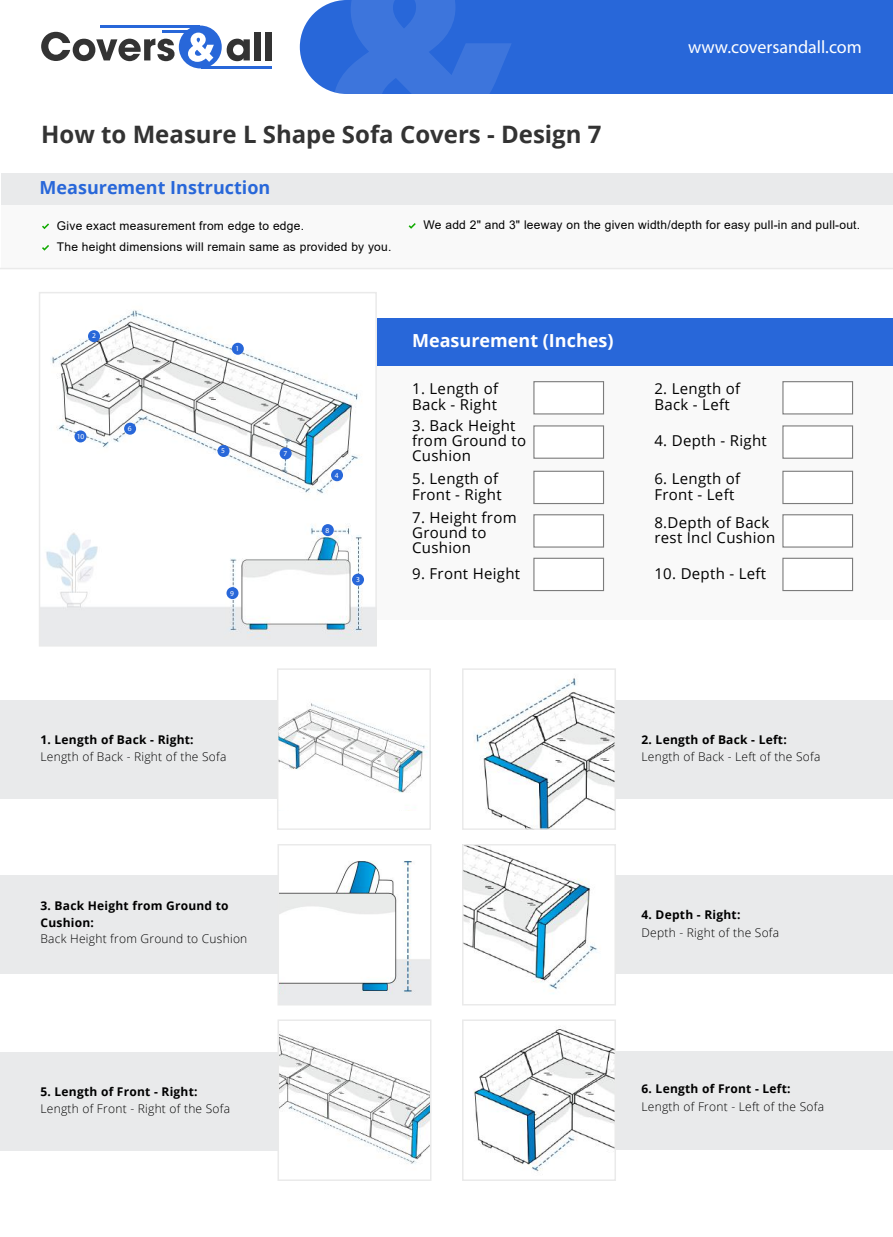
<style>
.page{position:relative;width:893px;height:1237px;background:#fff}
.page>*{position:absolute;margin:0;border:0;box-sizing:border-box;transform-origin:0 0}
.t1{font:700 24px "Open Sans";color:#333}
.t2{font:700 18px "Open Sans";color:#2867d9}
.t3{font:18px "Myriad Pro";color:#fff}
.t4{font:700 18px "Open Sans";color:#fff}
.t5{font:15px/15px "Open Sans";letter-spacing:.02em;color:#000}
.t6{font:300 12px "Open Sans";letter-spacing:.02em;color:#000}
.t7{font:12px "Arial";letter-spacing:.02em;color:#000}
.t8{font:700 12px/16.5px "Open Sans";letter-spacing:.02em;color:#000}
.t9{font:7.5px "Myriad Pro";color:#fff}
</style>
<div class="page">
<div style="left:0;top:700px;width:293px;height:98px;background:#e9eaeb"></div>
<img style="left:280px;top:700px;width:148px;height:111px">
<div style="left:277px;top:668px;width:154px;height:162px;border:2px solid #eaeaea"></div>
<div style="left:0;top:876px;width:293px;height:98px;background:#e9eaeb"></div>
<img style="left:280px;top:860px;width:148px;height:142px">
<div style="left:277px;top:844px;width:154px;height:161px;border:2px solid #eaeaea"></div>
<div style="left:0;top:1052px;width:293px;height:98px;background:#e9eaeb"></div>
<img style="left:280px;top:1034px;width:148px;height:130px">
<div style="left:277px;top:1019px;width:154px;height:162px;border:2px solid #eaeaea"></div>
<div style="left:600px;top:700px;width:293px;height:98px;background:#e9eaeb"></div>
<img style="left:475px;top:678px;width:138px;height:149px">
<div style="left:462px;top:668px;width:154px;height:162px;border:2px solid #eaeaea"></div>
<div style="left:600px;top:876px;width:293px;height:98px;background:#e9eaeb"></div>
<img style="left:465px;top:847px;width:148px;height:147px">
<div style="left:462px;top:844px;width:154px;height:161px;border:2px solid #eaeaea"></div>
<div style="left:600px;top:1051px;width:293px;height:98px;background:#e9eaeb"></div>
<img style="left:473px;top:1029px;width:140px;height:143px">
<div style="left:462px;top:1019px;width:154px;height:162px;border:2px solid #eaeaea"></div>
<div style="left:300px;top:0;width:593px;height:94px;background:#2867d9"></div>
<svg style="left:333px;top:0;width:179px;height:94px"></svg>
<svg style="left:41px;top:32px;width:134px;height:29px"></svg>
<svg style="left:227px;top:39px;width:23px;height:22px"></svg>
<div style="left:254px;top:32px;width:7px;height:28px;background:#333"></div>
<div style="left:265px;top:32px;width:7px;height:28px;background:#333"></div>
<hr style="left:101px;top:26px;width:99px;height:2px;background:#2867d9">
<hr style="left:162px;top:31px;width:38px;height:2px;background:#2867d9">
<hr style="left:201px;top:66px;width:71px;height:2px;background:#2867d9">
<div style="left:179px;top:26px;width:43px;height:42px;background:#2867d9;border-radius:50%"></div>
<svg style="left:188px;top:33px;width:26px;height:29px"></svg>
<div style="left:326px;top:318px;width:567px;height:302px;background:#f9f9f9"></div>
<div style="left:326px;top:318px;width:567px;height:48px;background:#2867d9"></div>
<div style="left:533px;top:381px;width:71px;height:33px;background:#fff;border:1px solid #7c7c7c"></div>
<div style="left:533px;top:425px;width:71px;height:34px;background:#fff;border:1px solid #7c7c7c"></div>
<div style="left:533px;top:471px;width:71px;height:33px;background:#fff;border:1px solid #7c7c7c"></div>
<div style="left:533px;top:514px;width:71px;height:34px;background:#fff;border:1px solid #7c7c7c"></div>
<div style="left:782px;top:381px;width:71px;height:33px;background:#fff;border:1px solid #7c7c7c"></div>
<div style="left:782px;top:425px;width:71px;height:34px;background:#fff;border:1px solid #7c7c7c"></div>
<div style="left:782px;top:471px;width:71px;height:33px;background:#fff;border:1px solid #7c7c7c"></div>
<div style="left:782px;top:514px;width:71px;height:34px;background:#fff;border:1px solid #7c7c7c"></div>
<div style="left:533px;top:558px;width:71px;height:33px;background:#fff;border:1px solid #7c7c7c"></div>
<div style="left:782px;top:558px;width:71px;height:33px;background:#fff;border:1px solid #7c7c7c"></div>
<img style="left:42px;top:310px;width:332px;height:333px">
<div style="left:39px;top:292px;width:338px;height:354px;border:2px solid #eaeaea"></div>
<div style="left:232px;top:343px;width:12px;height:12px;background:#2867d9;border-radius:50%"></div>
<div style="left:88px;top:330px;width:12px;height:12px;background:#2867d9;border-radius:50%"></div>
<div style="left:331px;top:469px;width:12px;height:12px;background:#2867d9;border-radius:50%"></div>
<div style="left:218px;top:445px;width:12px;height:12px;background:#2867d9;border-radius:50%"></div>
<div style="left:124px;top:423px;width:12px;height:12px;background:#2867d9;border-radius:50%"></div>
<div style="left:280px;top:447px;width:12px;height:12px;background:#2867d9;border-radius:50%"></div>
<div style="left:352px;top:574px;width:12px;height:12px;background:#2867d9;border-radius:50%"></div>
<div style="left:322px;top:524px;width:12px;height:12px;background:#2867d9;border-radius:50%"></div>
<div style="left:226px;top:587px;width:12px;height:12px;background:#2867d9;border-radius:50%"></div>
<div style="left:74px;top:430px;width:12px;height:12px;background:#2867d9;border-radius:50%"></div>
<div style="left:2px;top:173px;width:891px;height:32px;background:#e9eaeb"></div>
<div style="left:2px;top:205px;width:891px;height:63px;background:#f9f9f9"></div>
<svg style="left:409px;top:223px;width:7px;height:6px"></svg>
<svg style="left:42px;top:223px;width:7px;height:6px"></svg>
<svg style="left:42px;top:245px;width:7px;height:6px"></svg>
<hr style="left:0;top:268px;width:893px;height:1px;background:#eaeaea">
<p class="t3" style="left:688px;top:36px;width:175px">www.coversandall.com</p>
<h1 class="t1" style="left:41px;top:118px;width:562px">How to Measure L Shape Sofa Covers - Design 7</h1>
<p class="t2" style="left:40px;top:175px;width:232px">Measurement Instruction</p>
<p class="t7" style="left:57px;top:217px;width:249px">Give exact measurement from edge to edge.</p>
<p class="t7" style="left:424px;top:217px;width:438px">We add 2" and 3" leeway on the given width/depth for easy pull-in and pull-out.</p>
<p class="t7" style="left:57px;top:238px;width:336px">The height dimensions will remain same as provided by you.</p>
<p class="t9" style="left:92px;top:331px;width:5px">2</p>
<p class="t9" style="left:77px;top:432px;width:9px">10</p>
<p class="t9" style="left:128px;top:424px;width:5px">6</p>
<p class="t9" style="left:236px;top:344px;width:5px">1</p>
<p class="t9" style="left:221px;top:446px;width:5px">5</p>
<p class="t9" style="left:230px;top:588px;width:5px">9</p>
<p class="t9" style="left:283px;top:449px;width:5px">7</p>
<p class="t9" style="left:335px;top:470px;width:5px">4</p>
<p class="t9" style="left:326px;top:525px;width:5px">8</p>
<p class="t9" style="left:356px;top:574px;width:5px">3</p>
<p class="t4" style="left:412px;top:328px;width:203px">Measurement (Inches)</p>
<p class="t5" style="left:412px;top:380px;width:87px;line-height:16.5px">1. Length of<br>Back - Right</p>
<p class="t5" style="left:412px;top:418px;width:115px">3. Back Height from Ground to<br>Cushion</p>
<p class="t5" style="left:412px;top:469px;width:91px;line-height:16.5px">5. Length of<br>Front - Right</p>
<p class="t5" style="left:412px;top:510px;width:106px">7. Height from<br>Ground to<br>Cushion</p>
<p class="t5" style="left:654px;top:380px;width:87px;line-height:16.5px">2. Length of<br>Back - Left</p>
<p class="t5" style="left:654px;top:433px;width:114px">4. Depth - Right</p>
<p class="t5" style="left:654px;top:469px;width:87px;line-height:16.5px">6. Length of<br>Front - Left</p>
<p class="t5" style="left:654px;top:514px;width:123px">8.Depth of Back rest Incl Cushion</p>
<p class="t5" style="left:412px;top:565px;width:109px">9. Front Height</p>
<p class="t5" style="left:654px;top:565px;width:113px">10. Depth - Left</p>
<p class="t8" style="left:40px;top:731px;width:155px">1. Length of Back - Right:</p>
<p class="t6" style="left:40px;top:748px;width:187px">Length of Back - Right of the Sofa</p>
<p class="t8" style="left:40px;top:897px;width:190px">3. Back Height from Ground to<br>Cushion:</p>
<p class="t6" style="left:40px;top:931px;width:208px">Back Height from Ground to Cushion</p>
<p class="t8" style="left:40px;top:1083px;width:159px">5. Length of Front - Right:</p>
<p class="t6" style="left:40px;top:1100px;width:191px">Length of Front - Right of the Sofa</p>
<p class="t8" style="left:641px;top:731px;width:147px">2. Length of Back - Left:</p>
<p class="t6" style="left:641px;top:748px;width:180px">Length of Back - Left of the Sofa</p>
<p class="t8" style="left:641px;top:906px;width:100px">4. Depth - Right:</p>
<p class="t6" style="left:641px;top:925px;width:139px">Depth - Right of the Sofa</p>
<p class="t8" style="left:641px;top:1080px;width:151px">6. Length of Front - Left:</p>
<p class="t6" style="left:641px;top:1099px;width:184px">Length of Front - Left of the Sofa</p>
</div>
